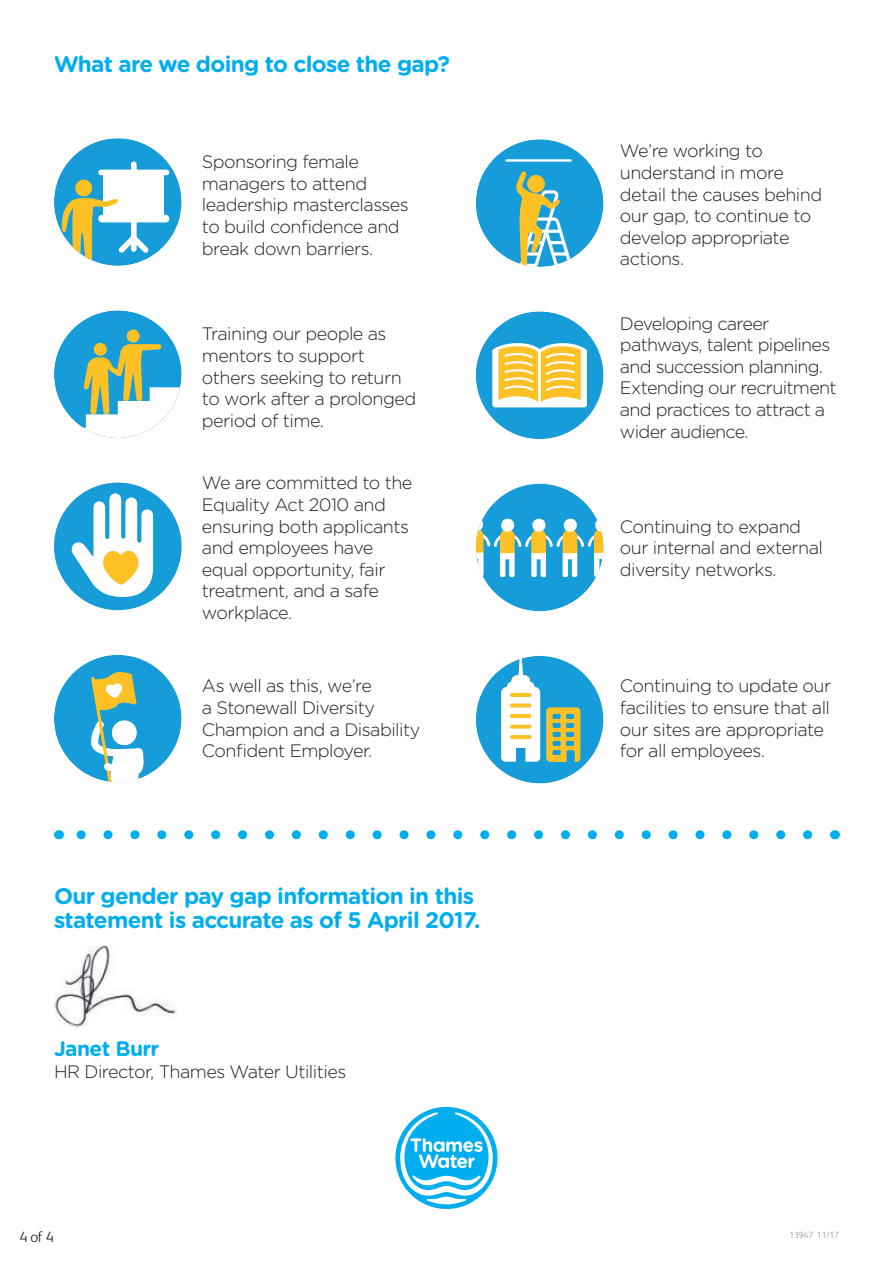
<style>
.page{position:relative;width:893px;height:1263px;background:#fff}
.page>*{position:absolute;margin:0;border:0;box-sizing:border-box;transform-origin:0 0}
.t1{font:700 22.5px/24px "Gotham Rounded";letter-spacing:-.03em;color:#00aeef}
.t2{font:700 21px "Gotham Rounded";letter-spacing:-.03em;color:#00aeef}
.t3{font:300 18px/21.6px "Gotham Rounded";letter-spacing:-.03em;color:#231f20}
.t4{font:300 15px "FS Albert";color:#231f20}
.t5{font:300 9px "FS Albert";letter-spacing:-.01em;color:#939598}
</style>
<div class="page">
<div style="left:395px;top:1107px;width:102px;height:102px;background:#00aeef;border-radius:50%"></div>
<svg style="left:400px;top:1112px;width:93px;height:92px"></svg>
<img style="left:54px;top:946px;width:123px;height:82px">
<svg style="left:76px;top:830px;width:732px;height:9px"></svg>
<svg style="left:54px;top:138px;width:128px;height:128px;fill:#169cd8"></svg>
<svg style="left:54px;top:202px;width:128px;height:64px"></svg>
<svg style="left:54px;top:310px;width:128px;height:128px"></svg>
<svg style="left:54px;top:483px;width:128px;height:127px"></svg>
<svg style="left:54px;top:655px;width:128px;height:127px"></svg>
<svg style="left:476px;top:139px;width:127px;height:128px"></svg>
<hr style="left:505px;top:159px;width:67px;height:3px;background:#fff">
<div style="left:476px;top:312px;width:127px;height:126px;background:#169cd8;border-radius:50%"></div>
<svg style="left:492px;top:343px;width:95px;height:64px;background:#f5d884"></svg>
<div style="left:476px;top:484px;width:127px;height:127px;background:#169cd8;border-radius:50%"></div>
<svg style="left:476px;top:516px;width:127px;height:61px"></svg>
<svg style="left:476px;top:656px;width:127px;height:127px"></svg>
<p class="t1" style="left:54px;top:51px;width:398px">What are we doing to close the gap?</p>
<p class="t3" style="left:202px;top:150px;width:208px">Sponsoring female managers to attend leadership masterclasses to build confidence and break down barriers.</p>
<p class="t3" style="left:202px;top:322px;width:216px">Training our people as mentors to support others seeking to return to work after a prolonged period of time.</p>
<p class="t3" style="left:202px;top:471px;width:212px">We are committed to the<br>Equality Act 2010 and ensuring both applicants and employees have equal opportunity, fair treatment, and a safe workplace.</p>
<p class="t3" style="left:202px;top:674px;width:220px">As well as this, we’re<br>a Stonewall Diversity<br>Champion and a Disability<br>Confident Employer.</p>
<p class="t1" style="left:54px;top:883px;width:428px">Our gender pay gap information in this statement is accurate as of 5 April 2017.</p>
<p class="t2" style="left:54px;top:1033px;width:107px">Janet Burr</p>
<p class="t3" style="left:54px;top:1060px;width:294px">HR Director, Thames Water Utilities</p>
<p class="t3" style="left:620px;top:139px;width:204px">We’re working to understand in more detail the causes behind our gap, to continue to develop appropriate actions.</p>
<p class="t3" style="left:620px;top:312px;width:218px">Developing career pathways, talent pipelines and succession planning.<br>Extending our recruitment and practices to attract a wider audience.</p>
<p class="t3" style="left:620px;top:515px;width:204px">Continuing to expand our internal and external diversity networks.</p>
<p class="t3" style="left:620px;top:674px;width:213px">Continuing to update our facilities to ensure that all our sites are appropriate for all employees.</p>
<p class="t4" style="left:19px;top:1227px;width:36px">4 of 4</p>
<p class="t5" style="left:789px;top:1229px;width:51px">13947 11/17</p>
</div>
